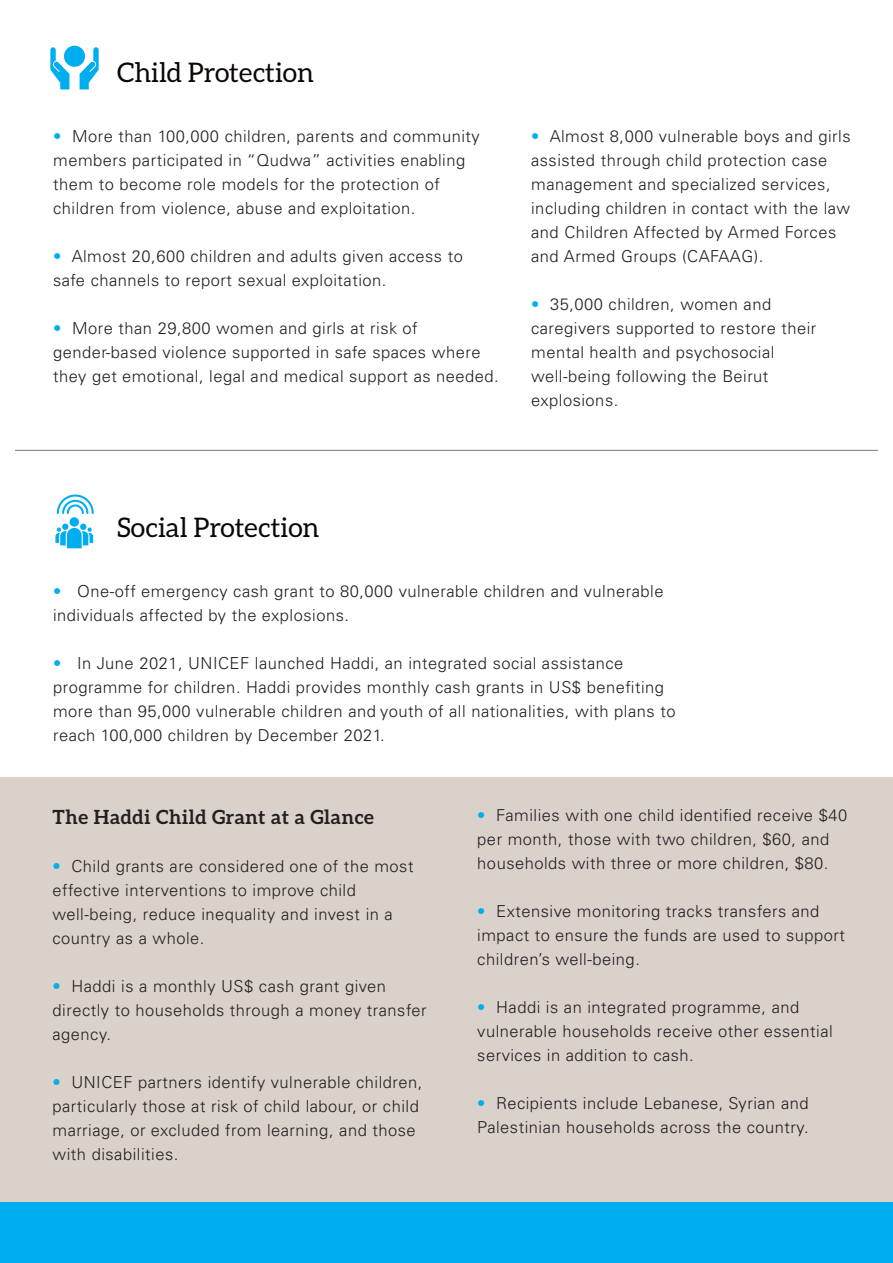
<style>
.page{position:relative;width:893px;height:1263px;background:#fff}
.page>*{position:absolute;margin:0;border:0;box-sizing:border-box;transform-origin:0 0}
.t1{font:27px "Aleo";color:#0a0604}
.t2{font:700 19.5px "Aleo";letter-spacing:.03em;color:#231f20}
.t3{font:300 16.5px/24px "Univers LT Pro 45";letter-spacing:.03em;color:#231f20}
.s1{color:#00aeef}
</style>
<div class="page">
<svg style="left:55px;top:494px;width:39px;height:54px"></svg>
<div style="left:0;top:778px;width:893px;height:440px;background:#d9d1ca"></div>
<div style="left:0;top:1202px;width:893px;height:61px;background:#00aeef"></div>
<svg style="left:50px;top:47px;width:19px;height:42px"></svg>
<svg style="left:80px;top:47px;width:19px;height:42px"></svg>
<div style="left:64px;top:46px;width:21px;height:21px;background:#00aeef;border-radius:50%"></div>
<hr style="left:15px;top:450px;width:863px;height:1px;background:#787779">
<h1 class="t1" style="left:117px;top:57px;width:198px">Child Protection</h1>
<p class="t3" style="left:53px;top:124px;width:428px"><span class="s1">•</span> More than 100,000 children, parents and community members participated in “Qudwa” activities enabling them to become role models for the protection of children from violence, abuse and exploitation.</p>
<p class="t3" style="left:53px;top:244px;width:411px"><span class="s1">•</span> Almost 20,600 children and adults given access to safe channels to report sexual exploitation.</p>
<p class="t3" style="left:53px;top:316px;width:447px"><span class="s1">•</span> More than 29,800 women and girls at risk of gender-based violence supported in safe spaces where they get emotional, legal and medical support as needed.</p>
<p class="t3" style="left:531px;top:124px;width:321px"><span class="s1">•</span> Almost 8,000 vulnerable boys and girls assisted through child protection case management and specialized services, including children in contact with the law and Children Affected by Armed Forces and Armed Groups (CAFAAG).</p>
<p class="t3" style="left:531px;top:292px;width:287px"><span class="s1">•</span> 35,000 children, women and caregivers supported to restore their mental health and psychosocial well-being following the Beirut explosions.</p>
<h1 class="t1" style="left:117px;top:512px;width:204px">Social Protection</h1>
<p class="t3" style="left:53px;top:579px;width:612px"><span class="s1">•</span> One-off emergency cash grant to 80,000 vulnerable children and vulnerable individuals affected by the explosions.</p>
<p class="t3" style="left:53px;top:651px;width:624px"><span class="s1">•</span> In June 2021, UNICEF launched Haddi, an integrated social assistance programme for children. Haddi provides monthly cash grants in US$ benefiting more than 95,000 vulnerable children and youth of all nationalities, with plans to reach 100,000 children by December 2021.</p>
<p class="t2" style="left:53px;top:805px;width:323px">The Haddi Child Grant at a Glance</p>
<p class="t3" style="left:53px;top:854px;width:362px"><span class="s1">•</span> Child grants are considered one of the most effective interventions to improve child well-being, reduce inequality and invest in a country as a whole.</p>
<p class="t3" style="left:53px;top:974px;width:375px"><span class="s1">•</span> Haddi is a monthly US$ cash grant given directly to households through a money transfer agency.</p>
<p class="t3" style="left:53px;top:1070px;width:371px"><span class="s1">•</span> UNICEF partners identify vulnerable children, particularly those at risk of child labour, or child marriage, or excluded from learning, and those with disabilities.</p>
<p class="t3" style="left:477px;top:803px;width:371px"><span class="s1">•</span> Families with one child identified receive $40 per month, those with two children, $60, and households with three or more children, $80.</p>
<p class="t3" style="left:477px;top:899px;width:369px"><span class="s1">•</span> Extensive monitoring tracks transfers and impact to ensure the funds are used to support children’s well-being.</p>
<p class="t3" style="left:477px;top:995px;width:357px"><span class="s1">•</span> Haddi is an integrated programme, and vulnerable households receive other essential services in addition to cash.</p>
<p class="t3" style="left:477px;top:1091px;width:333px"><span class="s1">•</span> Recipients include Lebanese, Syrian and<br>Palestinian households across the country.</p>
</div>
